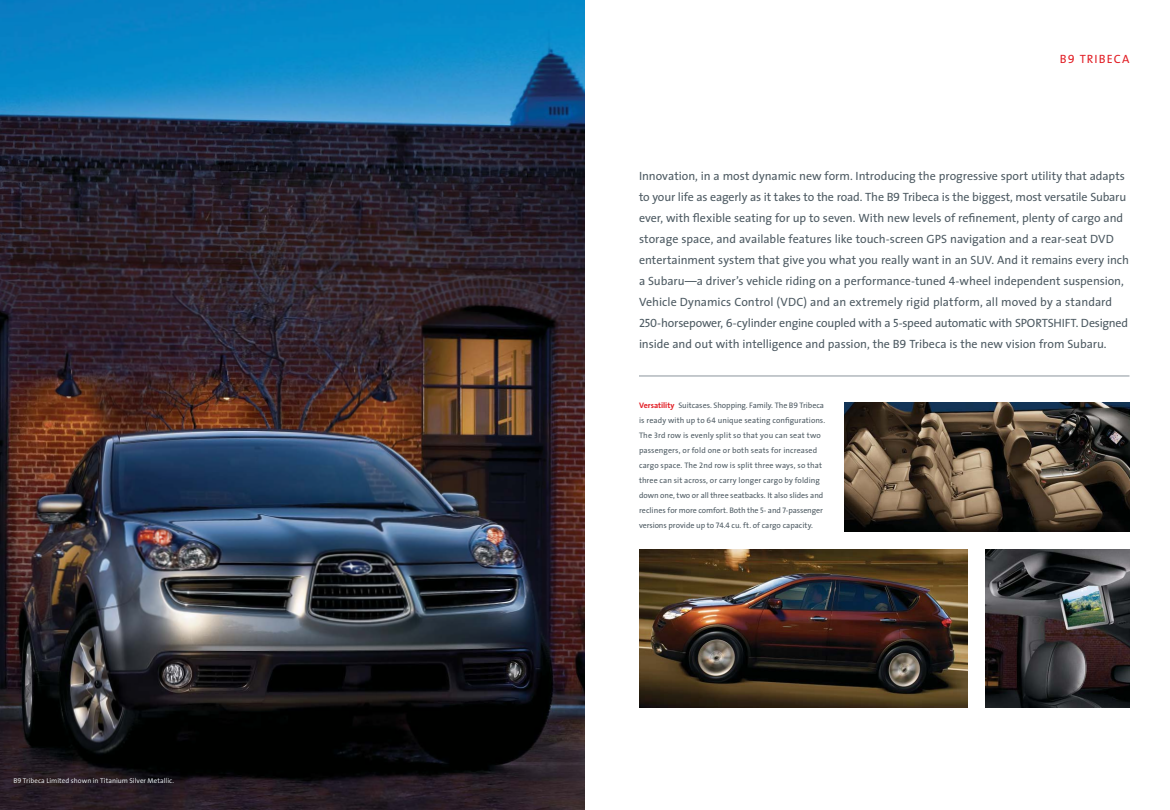
<style>
.page{position:relative;width:1170px;height:810px;background:#fff}
.page>*{position:absolute;margin:0;border:0;box-sizing:border-box;transform-origin:0 0}
.t1{font:12px/21px "The Sans Subaru";letter-spacing:-.005em;color:#4e5b63}
.t2{font:12px "The Sans Subaru";letter-spacing:.09em;color:#e21f26}
.t3{font:8px/15px "The Sans Subaru";letter-spacing:.005em;color:#4e5b63}
.t4{font:7px "The Sans Subaru";letter-spacing:.005em;color:#e4e8eb}
.s1{font-family:"The Sans Bold Subaru";color:#e21f26}
</style>
<div class="page">
<img style="left:0;top:0;width:585px;height:810px">
<img style="left:986px;top:550px;width:144px;height:158px">
<img style="left:844px;top:403px;width:286px;height:129px">
<img style="left:639px;top:550px;width:329px;height:158px">
<hr style="left:639px;top:375px;width:491px;height:1px;background:#8a949c">
<p class="t4" style="left:14px;top:778px;width:162px">B9 Tribeca Limited shown in Titanium Silver Metallic.</p>
<p class="t2" style="left:1060px;top:54px;width:71px">B9 TRIBECA</p>
<p class="t1" style="left:639px;top:166px;width:491px">Innovation, in a most dynamic new form. Introducing the progressive sport utility that adapts to your life as eagerly as it takes to the road. The B9 Tribeca is the biggest, most versatile Subaru ever, with flexible seating for up to seven. With new levels of refinement, plenty of cargo and storage space, and available features like touch-screen GPS navigation and a rear-seat DVD entertainment system that give you what you really want in an SUV. And it remains every inch a Subaru—a driver’s vehicle riding on a performance-tuned 4-wheel independent suspension, Vehicle Dynamics Control (VDC) and an extremely rigid platform, all moved by a standard 250-horsepower, 6-cylinder engine coupled with a 5-speed automatic with SPORTSHIFT. Designed inside and out with intelligence and passion, the B9 Tribeca is the new vision from Subaru.</p>
<p class="t3" style="left:639px;top:399px;width:188px"><span class="s1">Versatility</span> Suitcases. Shopping. Family. The B9 Tribeca is ready with up to 64 unique seating configurations.<br>The 3rd row is evenly split so that you can seat two passengers, or fold one or both seats for increased cargo space. The 2nd row is split three ways, so that three can sit across, or carry longer cargo by folding down one, two or all three seatbacks. It also slides and reclines for more comfort. Both the 5- and 7-passenger versions provide up to 74.4 cu. ft. of cargo capacity.</p>
</div>
